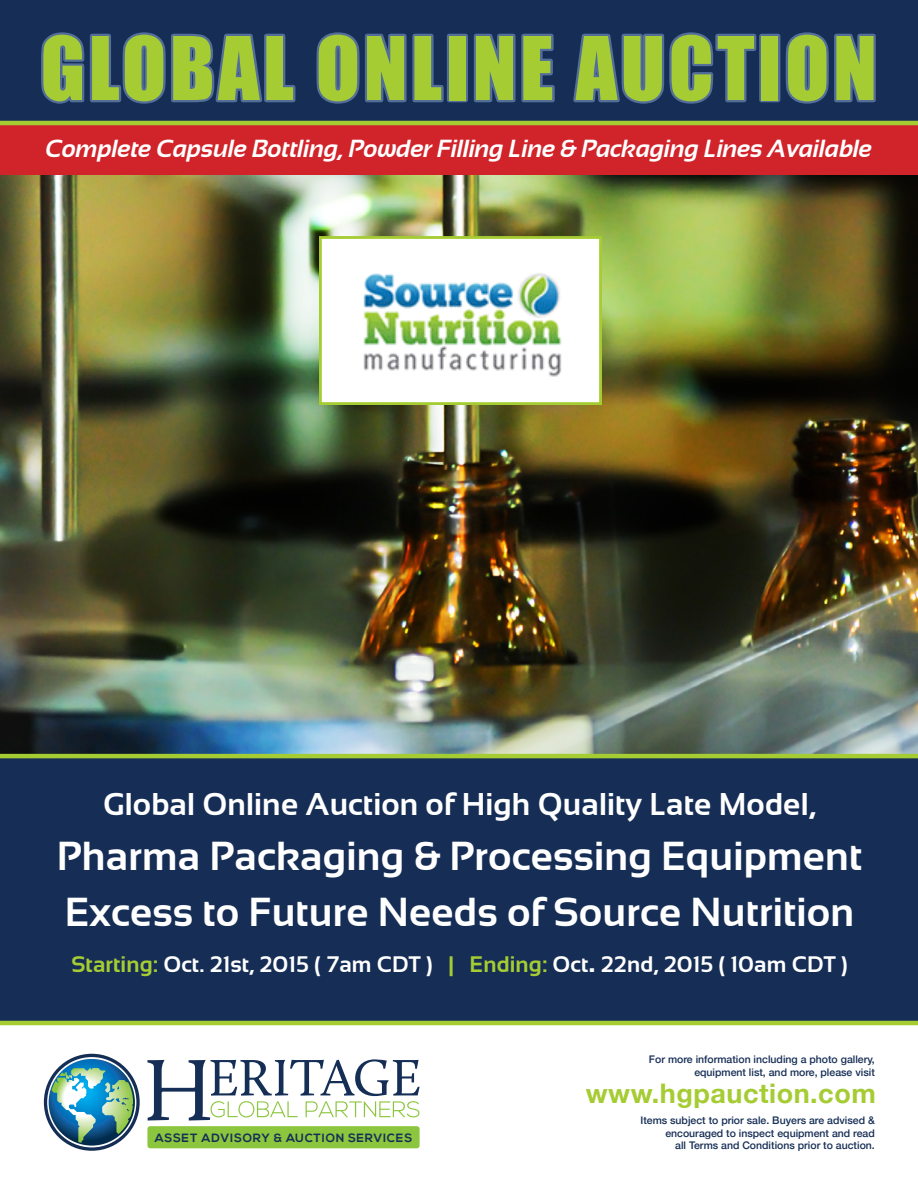
<style>
.page{position:relative;width:918px;height:1188px;background:#fff}
.page>*{position:absolute;margin:0;border:0;box-sizing:border-box;transform-origin:0 0}
.t1{font:81px "Impact";letter-spacing:.045em;color:#a6cc33}
.t2{font:700 40.5px/55.5px "Sansation";letter-spacing:.005em;color:#fff}
.t3{font:700 31.5px "Sansation";letter-spacing:.005em;color:#fff}
.t4{font:700 27px "Helvetica Neue";letter-spacing:.02em;color:#a6cc33}
.t5{font:italic 700 24.75px "Sansation";letter-spacing:-.01em;color:#fff}
.t6{font:700 22.5px "Sansation";letter-spacing:.005em;color:#fff}
.t7{font:700 12px "Nexa";letter-spacing:.055em;color:#152e56}
.t8{font:500 10.5px "Helvetica Neue";color:#162e56}
.s1{color:#a6cc33}
.s2{font-size:31.5px}
</style>
<div class="page">
<img style="left:0;top:176px;width:918px;height:578px">
<div style="left:0;top:122px;width:918px;height:54px;background:#d1232a"></div>
<div style="left:0;top:0;width:918px;height:124px;background:#162e56"></div>
<div style="left:0;top:756px;width:918px;height:265px;background:#162e56"></div>
<hr style="left:0;top:754px;width:918px;height:4px;background:#a6cc33">
<hr style="left:0;top:121px;width:918px;height:4px;background:#a6cc33">
<hr style="left:0;top:1021px;width:918px;height:4px;background:#a6cc33">
<svg style="left:147px;top:1059px;width:273px;height:62px"></svg>
<div style="left:147px;top:1126px;width:273px;height:22px;background:#8bc63e;border-radius:3px"></div>
<svg style="left:44px;top:1054px;width:96px;height:97px"></svg>
<svg style="left:47px;top:1057px;width:89px;height:90px"></svg>
<svg style="left:49px;top:1059px;width:86px;height:87px"></svg>
<img style="left:52px;top:1068px;width:81px;height:75px">
<svg style="left:41px;top:32px;width:255px;height:72px"></svg>
<svg style="left:316px;top:32px;width:128px;height:72px"></svg>
<div style="left:447px;top:34px;width:21px;height:68px;border:5px solid #536e99"></div>
<svg style="left:473px;top:33px;width:82px;height:70px"></svg>
<svg style="left:573px;top:32px;width:184px;height:72px"></svg>
<div style="left:759px;top:34px;width:21px;height:68px;border:5px solid #536e99"></div>
<svg style="left:785px;top:32px;width:91px;height:72px"></svg>
<div style="left:319px;top:236px;width:283px;height:169px;background:#fff;border:3px solid #a6cc33"></div>
<img style="left:363px;top:273px;width:199px;height:104px">
<p class="t1" style="left:40px;top:5px;width:838px">GLOBAL ONLINE AUCTION</p>
<p class="t5" style="left:46px;top:135px;width:828px">Complete Capsule Bottling, Powder Filling Line &amp; Packaging Lines Available</p>
<p class="t3" style="left:103px;top:786px;width:714px">Global Online Auction of High Quality Late Model,</p>
<p class="t2" style="left:57px;top:828px;width:807px">Pharma Packaging &amp; Processing Equipment<br>Excess to Future Needs of Source Nutrition</p>
<p class="t6" style="left:71px;top:952px;width:778px"><span class="s1">Starting:</span> Oct. 21st, 2015 ( 7am CDT ) <span class="s1">| Ending:</span> Oct<span class="s2">.</span> 22nd, 2015 ( 10am CDT )</p>
<p class="t7" style="left:155px;top:1131px;width:259px">ASSET ADVISORY &amp; AUCTION SERVICES</p>
<p class="t8" style="left:649px;top:1051px;width:227px">For more information including a photo gallery,</p>
<p class="t8" style="left:694px;top:1064px;width:182px">equipment list, and more, please visit</p>
<p class="t8" style="left:640px;top:1112px;width:236px">Items subject to prior sale. Buyers are advised &amp;</p>
<p class="t8" style="left:665px;top:1124px;width:211px">encouraged to inspect equipment and read</p>
<p class="t8" style="left:675px;top:1137px;width:201px">all Terms and Conditions prior to auction.</p>
<p class="t4" style="left:586px;top:1073px;width:292px">www.hgpauction.com</p>
</div>
